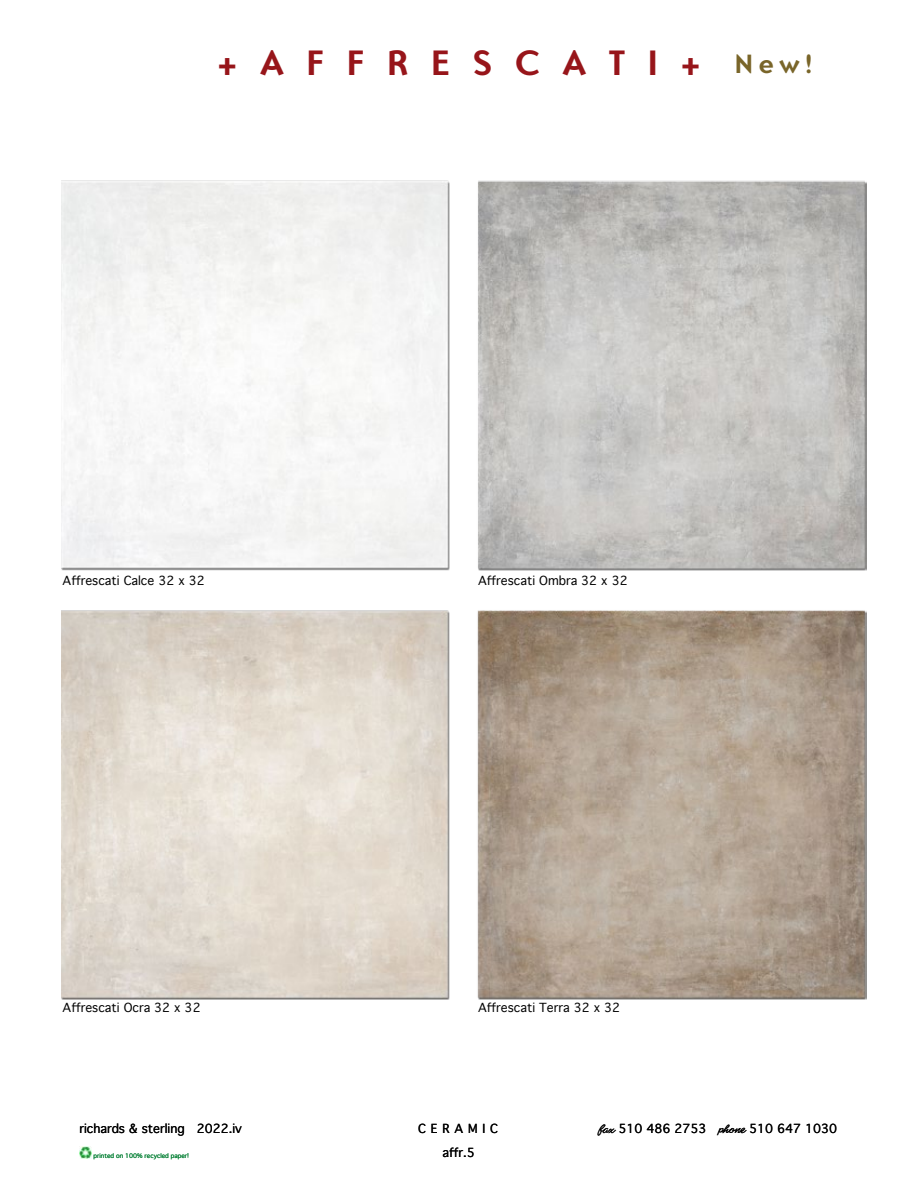
<style>
.page{position:relative;width:918px;height:1188px;background:#fff}
.page>*{position:absolute;margin:0;border:0;box-sizing:border-box;transform-origin:0 0}
.t1{font:700 36px "Ottomat OT";color:#97151a}
.t2{font:12px "Geneva";color:#000}
.t3{font:12px "Geneva";letter-spacing:.4em;color:#000}
.t4{font:6px "Geneva";color:#007e31}
.s1{font-size:27px;color:#796529}
.s2{font-family:"CC Matinee Idol"}
</style>
<div class="page">
<img style="left:62px;top:180px;width:805px;height:820px">
<svg style="left:79px;top:1146px;width:12px;height:13px"></svg>
<h1 class="t1" style="left:217px;top:40px;width:597px">+ A F F R E S C A T I + <span class="s1">New!</span></h1>
<p class="t2" style="left:63px;top:574px;width:144px">Affrescati Calce 32 x 32</p>
<p class="t2" style="left:478px;top:574px;width:151px">Affrescati Ombra 32 x 32</p>
<p class="t2" style="left:63px;top:1000px;width:140px">Affrescati Ocra 32 x 32</p>
<p class="t2" style="left:478px;top:1000px;width:143px">Affrescati Terra 32 x 32</p>
<p class="t2" style="left:79px;top:1122px;width:164px">richards &amp; sterling 2022.iv</p>
<p class="t3" style="left:418px;top:1122px;width:81px">CERAMIC</p>
<p class="t2" style="left:598px;top:1122px;width:240px"><span class="s2">fax</span> 510 486 2753 <span class="s2">phone</span> 510 647 1030</p>
<p class="t4" style="left:94px;top:1153px;width:97px">printed on 100% recycled paper!</p>
<p class="t2" style="left:442px;top:1146px;width:34px">affr.5</p>
<p class="t2" style="left:449px;top:1146px;width:11px">f</p>
</div>
